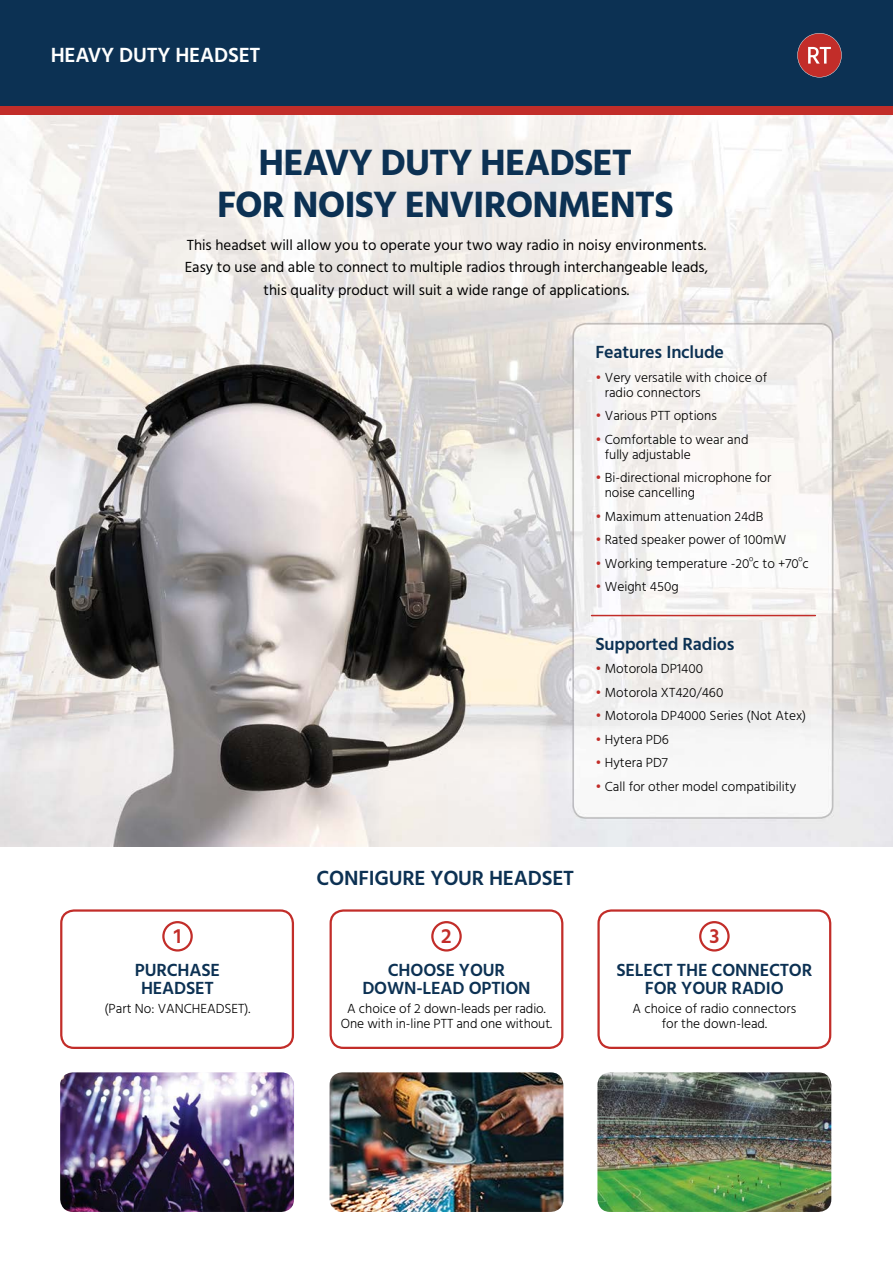
<style>
.page{position:relative;width:893px;height:1263px;background:#fff}
.page>*{position:absolute;margin:0;border:0;box-sizing:border-box;transform-origin:0 0}
.t1{font:700 37.5px/42px "Hind";letter-spacing:-.025em;color:#0c3153;text-align:center}
.t2{font:600 21px "Hind";letter-spacing:-.01em;color:#0c3153}
.t3{font:600 21px "Hind";letter-spacing:-.01em;color:#fff}
.t4{font:600 21px "Hind";color:#c22d29}
.t5{font:600 18px/18px "Hind";letter-spacing:-.01em;color:#0c3153;text-align:center}
.t6{font:15px/22.5px "Hind";color:#000;text-align:center}
.t7{font:300 13.5px/15px "Hind";color:#000}
.s1{color:#c22d29}
</style>
<div class="page">
<img style="left:0;top:115px;width:893px;height:731px">
<div style="left:60px;top:909px;width:234px;height:140px;border:2px solid #c22d29;border-radius:13px"></div>
<div style="left:330px;top:909px;width:233px;height:140px;border:2px solid #c22d29;border-radius:13px"></div>
<div style="left:597px;top:909px;width:234px;height:140px;border:2px solid #c22d29;border-radius:13px"></div>
<div style="left:162px;top:921px;width:31px;height:30px;border:2px solid #c22d29;border-radius:50%"></div>
<div style="left:431px;top:921px;width:31px;height:30px;border:2px solid #c22d29;border-radius:50%"></div>
<div style="left:699px;top:921px;width:31px;height:30px;border:2px solid #c22d29;border-radius:50%"></div>
<hr style="left:591px;top:615px;width:224px;height:1px;background:#c22d29">
<img style="left:330px;top:1072px;width:233px;height:140px">
<img style="left:60px;top:1072px;width:234px;height:140px">
<img style="left:597px;top:1072px;width:234px;height:140px">
<div style="left:0;top:0;width:893px;height:106px;background:#0c3153"></div>
<div style="left:0;top:106px;width:893px;height:9px;background:#c22d29"></div>
<svg style="left:797px;top:33px;width:45px;height:44px"></svg>
<h2 class="t3" style="left:51px;top:40px;width:211px">HEAVY DUTY HEADSET</h2>
<h1 class="t1" style="left:217px;top:142px;width:458px">HEAVY DUTY HEADSET<br>FOR NOISY ENVIRONMENTS</h1>
<p class="t6" style="left:185px;top:234px;width:525px">This headset will allow you to operate your two way radio in noisy environments.<br>Easy to use and able to connect to multiple radios through interchangeable leads, this quality product will suit a wide range of applications.</p>
<h3 class="t5" style="left:595px;top:344px;width:130px">Features Include</h3>
<p class="t7" style="left:605px;top:370px;width:164px;text-indent:-9px"><span class="s1">•</span> Very versatile with choice of radio connectors</p>
<p class="t7" style="left:595px;top:409px;width:123px"><span class="s1">•</span> Various PTT options</p>
<p class="t7" style="left:605px;top:432px;width:145px;text-indent:-9px"><span class="s1">•</span> Comfortable to wear and fully adjustable</p>
<p class="t7" style="left:605px;top:471px;width:168px;text-indent:-9px"><span class="s1">•</span> Bi-directional microphone for noise cancelling</p>
<p class="t7" style="left:595px;top:509px;width:169px"><span class="s1">•</span> Maximum attenuation 24dB</p>
<p class="t7" style="left:595px;top:533px;width:192px"><span class="s1">•</span> Rated speaker power of 100mW</p>
<p class="t7" style="left:595px;top:556px;width:215px"><span class="s1">•</span> Working temperature -20<sup>º</sup>c to +70<sup>º</sup>c</p>
<p class="t7" style="left:595px;top:580px;width:85px"><span class="s1">•</span> Weight 450g</p>
<h3 class="t5" style="left:595px;top:636px;width:141px">Supported Radios</h3>
<p class="t7" style="left:595px;top:662px;width:109px"><span class="s1">•</span> Motorola DP1400</p>
<p class="t7" style="left:595px;top:685px;width:129px"><span class="s1">•</span> Motorola XT420/460</p>
<p class="t7" style="left:595px;top:709px;width:212px"><span class="s1">•</span> Motorola DP4000 Series (Not Atex)</p>
<p class="t7" style="left:595px;top:732px;width:75px"><span class="s1">•</span> Hytera PD6</p>
<p class="t7" style="left:595px;top:756px;width:74px"><span class="s1">•</span> Hytera PD7</p>
<p class="t7" style="left:595px;top:779px;width:202px"><span class="s1">•</span> Call for other model compatibility</p>
<h2 class="t2" style="left:317px;top:864px;width:259px">CONFIGURE YOUR HEADSET</h2>
<h2 class="t4" style="left:174px;top:921px;width:9px">1</h2>
<h2 class="t4" style="left:441px;top:921px;width:12px">2</h2>
<h2 class="t4" style="left:709px;top:921px;width:11px">3</h2>
<h3 class="t5" style="left:135px;top:962px;width:87px">PURCHASE<br>HEADSET</h3>
<p class="t7" style="left:105px;top:1002px;width:148px">(Part No: VANCHEADSET).</p>
<h3 class="t5" style="left:362px;top:962px;width:170px">CHOOSE YOUR<br>DOWN-LEAD OPTION</h3>
<p class="t7" style="left:341px;top:1002px;width:213px;text-align:center">A choice of 2 down-leads per radio.<br>One with in-line PTT and one without.</p>
<h3 class="t5" style="left:616px;top:962px;width:197px">SELECT THE CONNECTOR<br>FOR YOUR RADIO</h3>
<p class="t7" style="left:632px;top:1002px;width:165px;text-align:center">A choice of radio connectors for the down-lead.</p>
</div>
